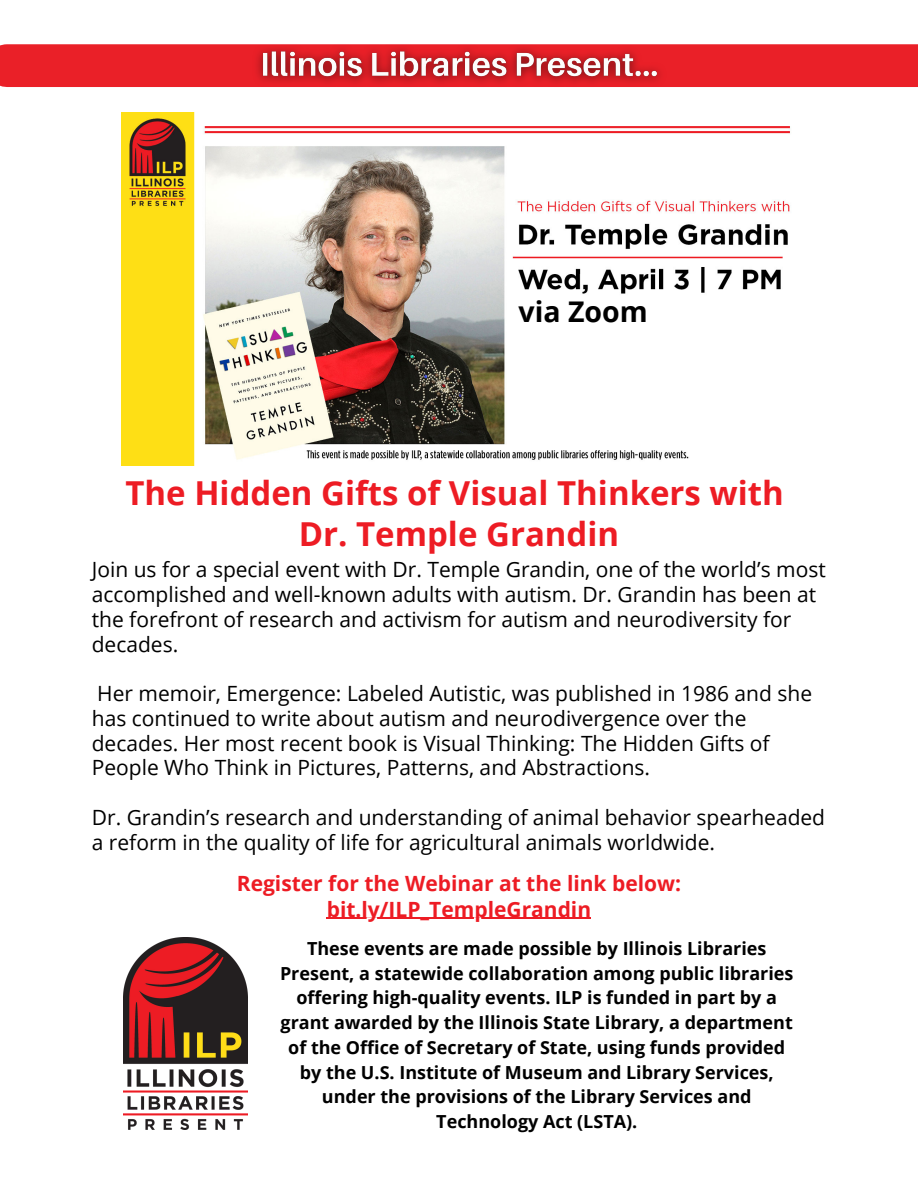
<style>
.page{position:relative;width:918px;height:1188px;background:#fff}
.page>*{position:absolute;margin:0;border:0;box-sizing:border-box;transform-origin:0 0}
.t1{font:700 33px/40.5px "Open Sans";color:#ed1c24;text-align:center}
.t2{font:700 28.5px "Open Sans";color:#000}
.t3{font:21px/24.8px "Open Sans";color:#000}
.t4{font:700 21px "Open Sans";color:#ed1c24}
.t5{font:700 18px/24.8px "Open Sans";color:#000;text-align:center}
</style>
<div class="page">
<div style="left:7px;top:44px;width:911px;height:43px;background:#ea2028"></div>
<img style="left:124px;top:938px;width:124px;height:192px">
<img style="left:121px;top:112px;width:669px;height:353px">
<img style="left:247px;top:44px;width:427px;height:39px">
<hr style="left:327px;top:918px;width:264px;height:1px;background:#ed1c24">
<h4 class="t2" style="left:519px;top:292px;width:131px">via Zoom</h4>
<h1 class="t1" style="left:125px;top:472px;width:660px">The Hidden Gifts of Visual Thinkers with<br>Dr. Temple Grandin</h1>
<h3 class="t3" style="left:92px;top:557px;width:735px">Join us for a special event with Dr. Temple Grandin, one of the world’s most accomplished and well-known adults with autism. Dr. Grandin has been at the forefront of research and activism for autism and neurodiversity for decades.</h3>
<p class="t3" style="left:92px;top:681px;width:722px">Her memoir, Emergence: Labeled Autistic, was published in 1986 and she has continued to write about autism and neurodivergence over the decades. Her most recent book is Visual Thinking: The Hidden Gifts of People Who Think in Pictures, Patterns, and Abstractions.</p>
<p class="t3" style="left:92px;top:804px;width:735px">Dr. Grandin’s research and understanding of animal behavior spearheaded a reform in the quality of life for agricultural animals worldwide.</p>
<h1 class="t4" style="left:237px;top:868px;width:446px">Register for the Webinar at the link below:</h1>
<h4 class="t4" style="left:327px;top:894px;width:266px">bit.ly/ILP_TempleGrandin</h4>
<h4 class="t5" style="left:280px;top:936px;width:515px">These events are made possible by Illinois Libraries Present, a statewide collaboration among public libraries offering high-quality events. ILP is funded in part by a grant awarded by the Illinois State Library, a department of the Office of Secretary of State, using funds provided by the U.S. Institute of Museum and Library Services, under the provisions of the Library Services and Technology Act (LSTA).</h4>
</div>
